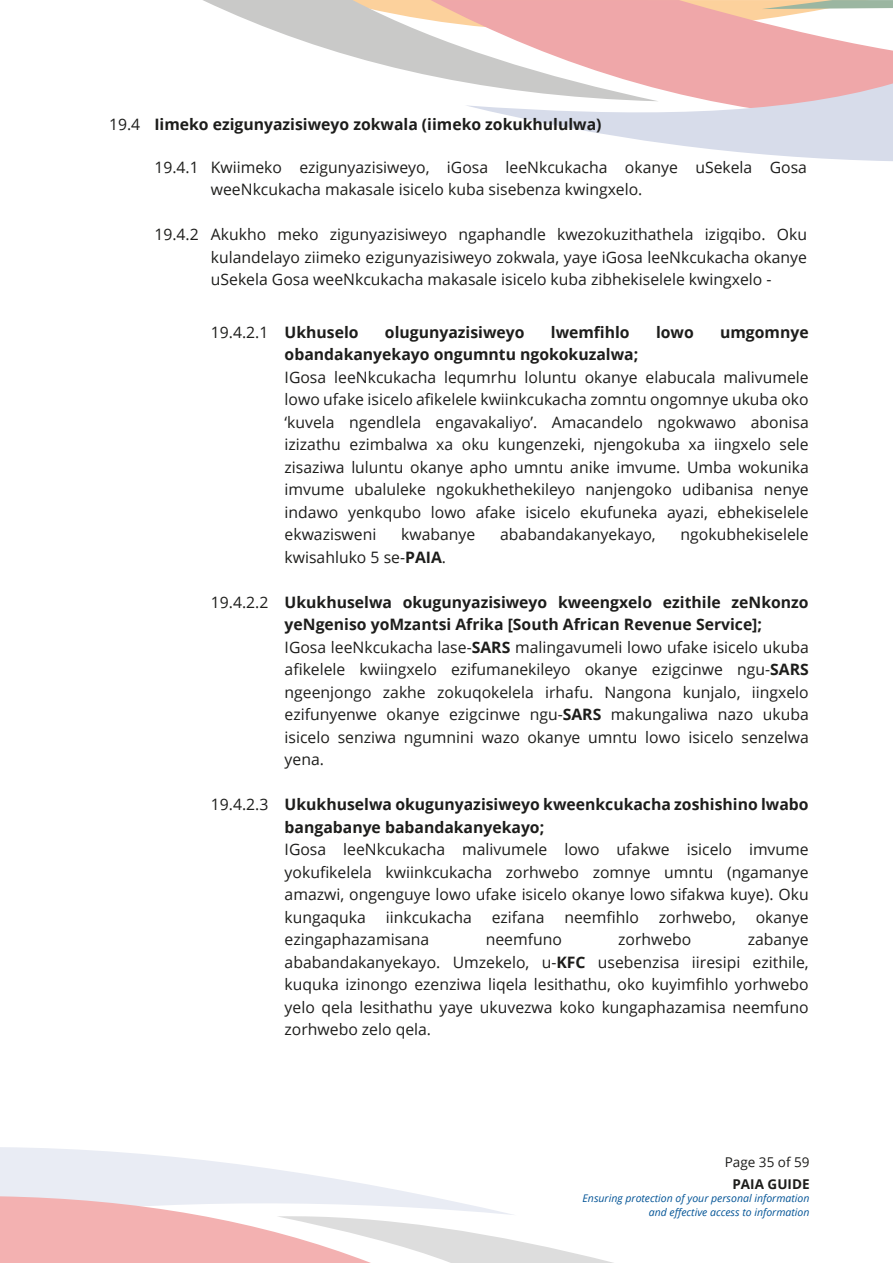
<style>
.page{position:relative;width:893px;height:1263px;background:#fff}
.page>*{position:absolute;margin:0;border:0;box-sizing:border-box;transform-origin:0 0}
.t1{font:15.75px/22.5px "Open Sans";color:#1d1d1b;text-align:justify}
.t2{font:700 15.75px/22.5px "Open Sans";color:#1d1d1b}
.t3{font:13.5px "Open Sans";color:#1d1d1b}
.t4{font:700 13.5px "Open Sans";color:#1d1d1b}
.t5{font:italic 10.5px/13.5px "Open Sans";color:#035496;text-align:right}
.s1{font-weight:400}
.s2{font-weight:700}
</style>
<div class="page">
<svg style="left:0;top:1147px;width:614px;height:116px"></svg>
<svg style="left:659px;top:0;width:234px;height:83px;fill:#efa7a9"></svg>
<svg style="left:203px;top:0;width:456px;height:83px"></svg>
<svg style="left:466px;top:83px;width:427px;height:78px"></svg>
<p class="t2" style="left:109px;top:112px;width:494px"><span class="s1">19.4</span> Iimeko ezigunyazisiweyo zokwala (iimeko zokukhululwa)</p>
<p class="t1" style="left:154px;top:155px;width:46px">19.4.1</p>
<p class="t1" style="left:211px;top:155px;width:598px">Kwiimeko ezigunyazisiweyo, iGosa leeNkcukacha okanye uSekela Gosa weeNkcukacha makasale isicelo kuba sisebenza kwingxelo.</p>
<p class="t1" style="left:211px;top:223px;width:598px">Akukho meko zigunyazisiweyo ngaphandle kwezokuzithathela izigqibo. Oku kulandelayo ziimeko ezigunyazisiweyo zokwala, yaye iGosa leeNkcukacha okanye uSekela Gosa weeNkcukacha makasale isicelo kuba zibhekiselele kwingxelo -</p>
<p class="t1" style="left:211px;top:320px;width:59px">19.4.2.1</p>
<p class="t1" style="left:154px;top:223px;width:46px">19.4.2</p>
<p class="t2" style="left:285px;top:320px;width:76px">Ukhuselo</p>
<p class="t2" style="left:385px;top:320px;width:141px">olugunyazisiweyo</p>
<p class="t2" style="left:551px;top:320px;width:80px">lwemfihlo</p>
<p class="t2" style="left:656px;top:320px;width:39px">lowo</p>
<p class="t2" style="left:720px;top:320px;width:90px">umgomnye</p>
<p class="t2" style="left:285px;top:343px;width:355px">obandakanyekayo ongumntu ngokokuzalwa;</p>
<p class="t1" style="left:285px;top:365px;width:526px">IGosa leeNkcukacha lequmrhu loluntu okanye elabucala malivumele lowo ufake isicelo afikelele kwiinkcukacha zomntu ongomnye ukuba oko ‘kuvela ngendlela engavakaliyo’. Amacandelo ngokwawo abonisa izizathu ezimbalwa xa oku kungenzeki, njengokuba xa iingxelo sele zisaziwa luluntu okanye apho umntu anike imvume. Umba wokunika imvume ubaluleke ngokukhethekileyo nanjengoko udibanisa nenye indawo yenkqubo lowo afake isicelo ekufuneka ayazi, ebhekiselele ekwazisweni</p>
<p class="t1" style="left:401px;top:523px;width:76px">kwabanye</p>
<p class="t1" style="left:500px;top:523px;width:157px">ababandakanyekayo,</p>
<p class="t1" style="left:681px;top:523px;width:130px">ngokubhekiselele</p>
<p class="t1" style="left:285px;top:545px;width:163px">kwisahluko 5 se-<span class="s2">PAIA</span>.</p>
<p class="t1" style="left:285px;top:590px;width:526px;text-align:left"><span class="s2">Ukukhuselwa okugunyazisiweyo kweengxelo ezithile zeNkonzo yeNgeniso yoMzantsi Afrika [South African Revenue Service];<br></span>IGosa leeNkcukacha lase-<span class="s2">SARS</span> malingavumeli lowo ufake isicelo ukuba afikelele kwiingxelo ezifumanekileyo okanye ezigcinwe ngu-<span class="s2">SARS </span>ngeenjongo zakhe zokuqokelela irhafu. Nangona kunjalo, iingxelo ezifunyenwe okanye ezigcinwe ngu-<span class="s2">SARS</span> makungaliwa nazo ukuba isicelo senziwa ngumnini wazo okanye umntu lowo isicelo senzelwa yena.</p>
<p class="t2" style="left:285px;top:793px;width:525px">Ukukhuselwa okugunyazisiweyo kweenkcukacha zoshishino lwabo bangabanye babandakanyekayo;</p>
<p class="t1" style="left:285px;top:838px;width:526px">IGosa leeNkcukacha malivumele lowo ufakwe isicelo imvume yokufikelela kwiinkcukacha zorhwebo zomnye umntu (ngamanye amazwi, ongenguye lowo ufake isicelo okanye lowo sifakwa kuye). Oku kungaquka</p>
<p class="t1" style="left:211px;top:590px;width:59px">19.4.2.2</p>
<p class="t1" style="left:211px;top:793px;width:59px">19.4.2.3</p>
<p class="t1" style="left:386px;top:905px;width:88px">iinkcukacha</p>
<p class="t1" style="left:492px;top:905px;width:54px">ezifana</p>
<p class="t1" style="left:564px;top:905px;width:76px">neemfihlo</p>
<p class="t1" style="left:659px;top:905px;width:79px">zorhwebo,</p>
<p class="t1" style="left:756px;top:905px;width:54px">okanye</p>
<p class="t1" style="left:285px;top:928px;width:146px">ezingaphazamisana</p>
<p class="t1" style="left:486px;top:928px;width:78px">neemfuno</p>
<p class="t1" style="left:618px;top:928px;width:75px">zorhwebo</p>
<p class="t1" style="left:285px;top:928px;width:526px;text-indent:463px">zabanye ababandakanyekayo. Umzekelo, u-<span class="s2">KFC</span> usebenzisa iiresipi ezithile, kuquka izinongo ezenziwa liqela lesithathu, oko kuyimfihlo yorhwebo yelo qela lesithathu yaye ukuvezwa koko kungaphazamisa neemfuno zorhwebo zelo qela.</p>
<p class="t3" style="left:725px;top:1152px;width:86px">Page 35 of 59</p>
<p class="t5" style="left:583px;top:1191px;width:228px">Ensuring protection of your personal information and effective access to information</p>
<p class="t4" style="left:732px;top:1174px;width:79px">PAIA GUIDE</p>
</div>
